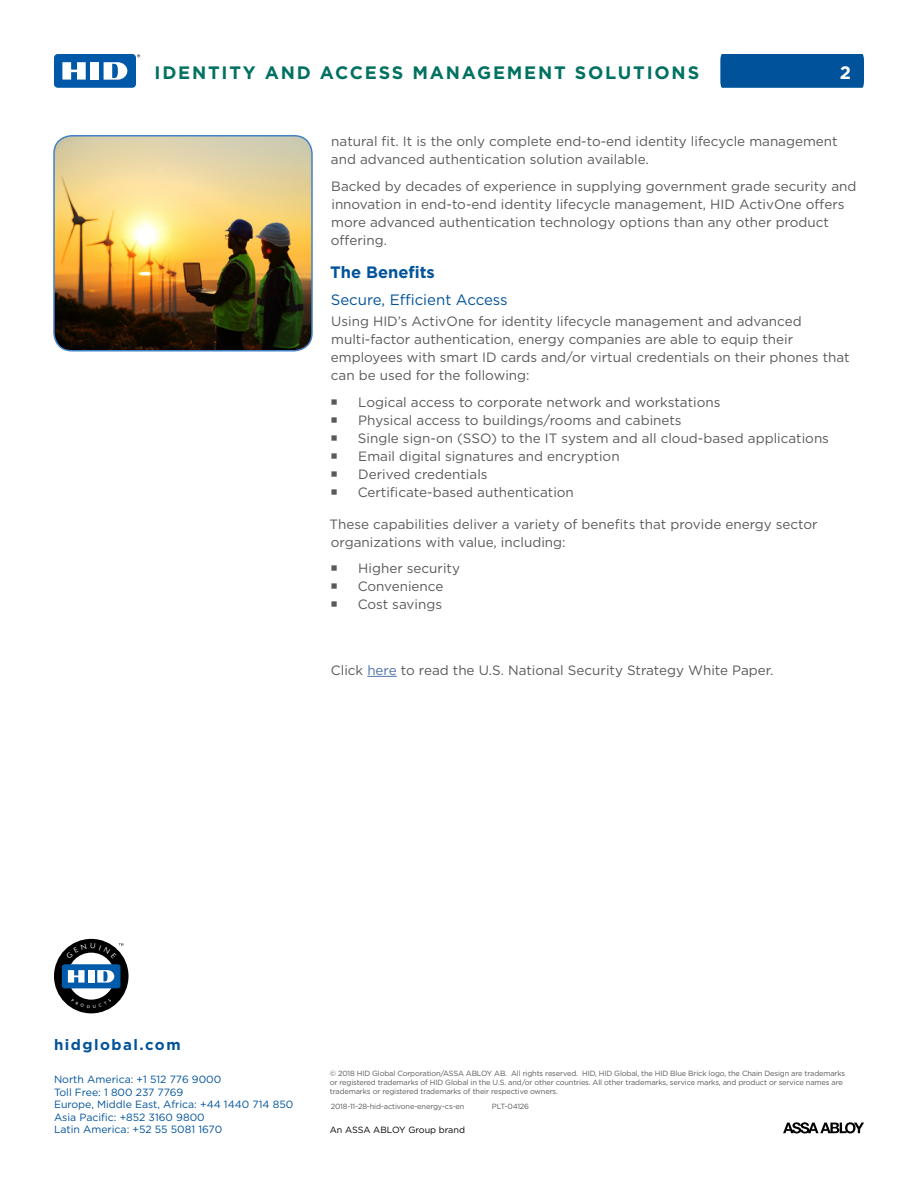
<style>
.page{position:relative;width:918px;height:1188px;background:#fff}
.page>*{position:absolute;margin:0;border:0;box-sizing:border-box;transform-origin:0 0}
.t1{font:700 18px "Gotham";letter-spacing:.1em;color:#007161}
.t2{font:700 18px "Gotham";color:#fff}
.Section_sub_heads__b{font:700 16.5px "Gotham";color:#00539b}
.Section_sub_heads__b-2{font:15px "Gotham";color:#00539b}
.t3{font:700 15px "Gotham";letter-spacing:.1em;color:#00539b}
.Body{font:13.5px/18px "Gotham";color:#58595b}
.t4{font:10.5px/12.6px "Gotham";color:#00539b}
.t5{font:9px "Gotham";color:#000}
.t6{font:7.5px/9px "Gotham";letter-spacing:-.02em;color:#58595b}
.s1{color:#4f73ad}
</style>
<div class="page">
<div style="left:720px;top:54px;width:144px;height:34px;background:#00539b"></div>
<div style="left:54px;top:54px;width:82px;height:34px;background:#0059a8;border-radius:4px"></div>
<div style="left:90px;top:62px;width:9px;height:18px;background:#fff"></div>
<svg style="left:62px;top:62px;width:24px;height:18px"></svg>
<svg style="left:104px;top:62px;width:23px;height:18px"></svg>
<img style="left:54px;top:136px;width:256px;height:213px">
<div style="left:53px;top:135px;width:260px;height:217px;border:2px solid #4382c7;border-radius:18px"></div>
<svg style="left:783px;top:1122px;width:81px;height:11px"></svg>
<hr style="left:367px;top:676px;width:30px;height:1px;background:#4f73ad">
<svg style="left:54px;top:939px;width:75px;height:74px"></svg>
<h1 class="t1" style="left:154px;top:60px;width:546px">IDENTITY AND ACCESS MANAGEMENT SOLUTIONS</h1>
<h1 class="t2" style="left:840px;top:60px;width:13px">2</h1>
<p class="Body" style="left:331px;top:132px;width:508px">natural fit. It is the only complete end-to-end identity lifecycle management and advanced authentication solution available.</p>
<p class="Body" style="left:331px;top:177px;width:527px">Backed by decades of experience in supplying government grade security and innovation in end-to-end identity lifecycle management, HID ActivOne offers more advanced authentication technology options than any other product offering.</p>
<p class="Section_sub_heads__b" style="left:330px;top:262px;width:106px">The Benefits</p>
<p class="Section_sub_heads__b-2" style="left:331px;top:290px;width:178px">Secure, Efficient Access</p>
<p class="Body" style="left:331px;top:312px;width:520px">Using HID’s ActivOne for identity lifecycle management and advanced multi-factor authentication, energy companies are able to equip their employees with smart ID cards and/or virtual credentials on their phones that can be used for the following:</p>
<p class="Body" style="left:358px;top:393px;width:364px">Logical access to corporate network and workstations</p>
<p class="Body" style="left:358px;top:411px;width:325px">Physical access to buildings/rooms and cabinets</p>
<p class="Body" style="left:358px;top:429px;width:473px">Single sign-on (SSO) to the IT system and all cloud-based applications</p>
<p class="Body" style="left:358px;top:447px;width:263px">Email digital signatures and encryption</p>
<p class="Body" style="left:358px;top:465px;width:131px">Derived credentials</p>
<p class="Body" style="left:358px;top:483px;width:218px">Certificate-based authentication</p>
<p class="Body" style="left:330px;top:514px;width:490px">These capabilities deliver a variety of benefits that provide energy sector organizations with value, including:</p>
<p class="Body" style="left:358px;top:559px;width:103px">Higher security</p>
<p class="Body" style="left:358px;top:577px;width:87px">Convenience</p>
<p class="Body" style="left:358px;top:595px;width:86px">Cost savings</p>
<p class="Body" style="left:331px;top:661px;width:444px">Click <span class="s1">here</span> to read the U.S. National Security Strategy White Paper.</p>
<p class="t3" style="left:54px;top:1035px;width:128px">hidglobal.com</p>
<p class="t4" style="left:54px;top:1073px;width:169px">North America: +1 512 776 9000</p>
<p class="t4" style="left:54px;top:1085px;width:241px">Toll Free: 1 800 237 7769<br>Europe, Middle East, Africa: +44 1440 714 850</p>
<p class="t4" style="left:54px;top:1111px;width:152px">Asia Pacific: +852 3160 9800</p>
<p class="t4" style="left:54px;top:1123px;width:170px">Latin America: +52 55 5081 1670</p>
<p class="t6" style="left:330px;top:1069px;width:517px">© 2018 HID Global Corporation/ASSA ABLOY AB. All rights reserved. HID, HID Global, the HID Blue Brick logo, the Chain Design are trademarks or registered trademarks of HID Global in the U.S. and/or other countries. All other trademarks, service marks, and product or service names are trademarks or registered trademarks of their respective owners.</p>
<p class="t6" style="left:331px;top:1102px;width:135px">2018-11-28-hid-activone-energy-cs-en</p>
<p class="t6" style="left:492px;top:1102px;width:39px">PLT-04126</p>
<p class="t5" style="left:330px;top:1125px;width:137px">An ASSA ABLOY Group brand</p>
</div>
